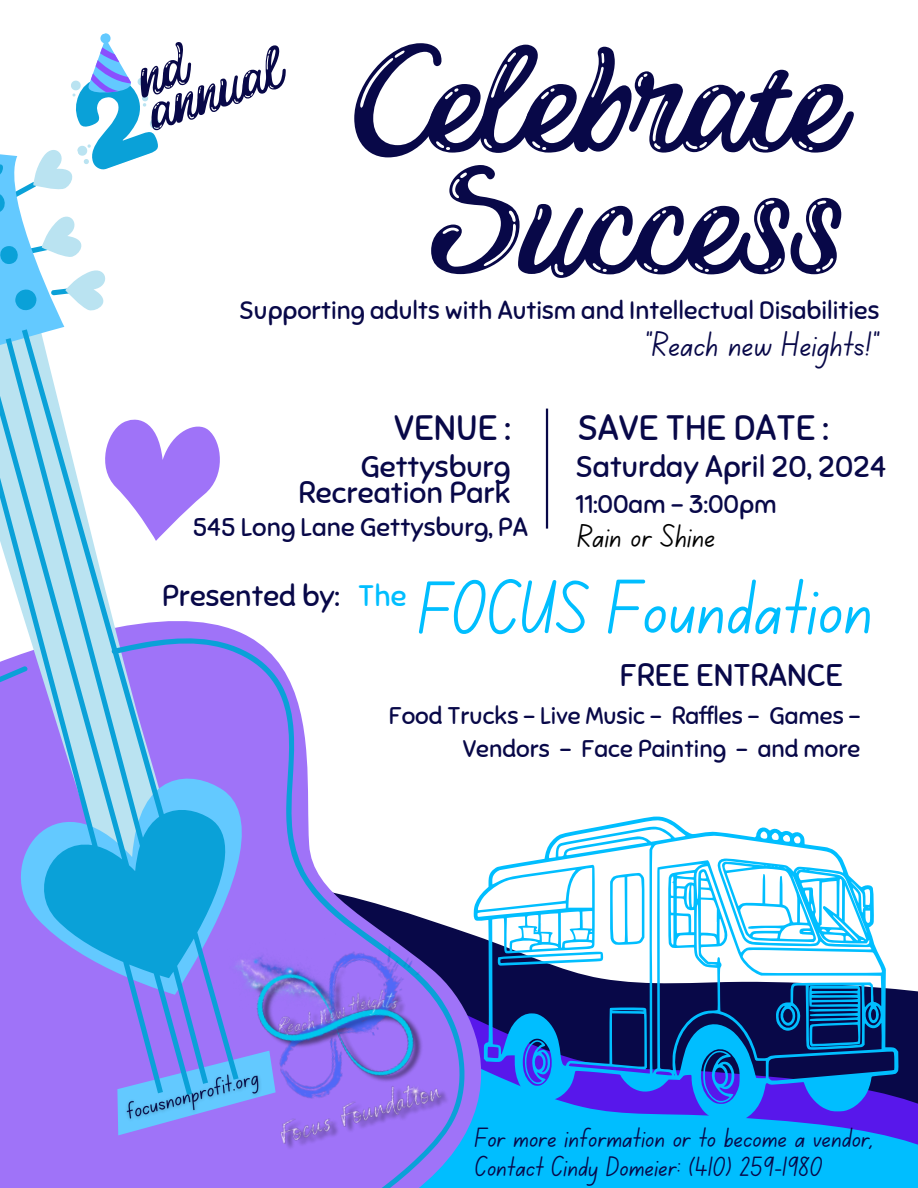
<style>
.page{position:relative;width:918px;height:1188px;background:#fff}
.page>*{position:absolute;margin:0;border:0;box-sizing:border-box;transform-origin:0 0}
.t1{font:145.8px/121.8px "RTL Kawthar Regular";color:#080848;text-align:center}
.t2{font:78.75px "Canva School Font";color:#00beff}
.t3{font:56.85px "RTL Kawthar Regular";color:#080848}
.t4{font:35.7px "Canva School Font";color:#080848}
.t5{font:35.25px "Sniglet";color:#080848}
.t6{font:33px "Canva School Font";color:#000}
.t7{font:31.2px "Sniglet";color:#080848}
.t8{font:29.85px "Sniglet";color:#080848}
.t9{font:29.55px "Sniglet";color:#080848}
.t10{font:28.2px/28.2px "Canva School Font";color:#080848}
.t11{font:25.65px "Sniglet";color:#080848}
.t12{font:25.2px "Sniglet";color:#080848}
.t13{font:24px "Sniglet";color:#080848}
.s1{color:#00beff}
.s2{font-size:76.2px}
</style>
<div class="page">
<svg style="left:559px;top:989px;width:359px;height:199px;background:#05a6ef"></svg>
<svg style="left:535px;top:521px;width:24px;height:667px"></svg>
<svg style="left:0;top:374px;width:311px;height:814px"></svg>
<svg style="left:87px;top:399px;width:153px;height:151px"></svg>
<img style="left:170px;top:856px;width:365px;height:332px">
<hr style="left:546px;top:409px;width:2px;height:120px;background:#080848">
<svg style="left:474px;top:817px;width:425px;height:306px"></svg>
<img style="left:115px;top:1058px;width:156px;height:79px">
<svg style="left:0;top:33px;width:160px;height:341px"></svg>
<p class="t3" style="left:138px;top:81px;width:140px;rotate:-19deg">annual</p>
<p class="t1" style="left:353px;top:51px;width:491px">Celebrate<br>Success</p>
<p class="t12" style="left:239px;top:295px;width:642px">Supporting adults with Autism and Intellectual Disabilities</p>
<p class="t4" style="left:645px;top:328px;width:234px">“Reach new Heights!”</p>
<p class="t5" style="left:394px;top:406px;width:118px">VENUE :</p>
<p class="t5" style="left:577px;top:406px;width:253px">SAVE THE DATE :</p>
<p class="t8" style="left:361px;top:449px;width:151px">Gettysburg</p>
<p class="t8" style="left:576px;top:449px;width:313px">Saturday April 20, 2024</p>
<p class="t8" style="left:298px;top:474px;width:214px">Recreation Park</p>
<p class="t11" style="left:576px;top:489px;width:203px">11:00am - 3:00pm</p>
<p class="t11" style="left:193px;top:512px;width:337px">545 Long Lane Gettysburg, PA</p>
<p class="t6" style="left:577px;top:521px;width:139px">Rain or Shine</p>
<p class="t9" style="left:162px;top:578px;width:246px">Presented by: <span class="s1">The</span></p>
<p class="t2" style="left:418px;top:573px;width:456px"><span class="s2">FOCUS</span> Foundation</p>
<p class="t7" style="left:620px;top:657px;width:224px">FREE ENTRANCE</p>
<p class="t13" style="left:389px;top:701px;width:473px">Food Trucks – Live Music – Raffles – Games –</p>
<p class="t13" style="left:463px;top:734px;width:399px">Vendors - Face Painting – and more</p>
<p class="t10" style="left:475px;top:1128px;width:400px">For more information or to become a vendor,<br>Contact Cindy Domeier: (410) 259-1980</p>
</div>
